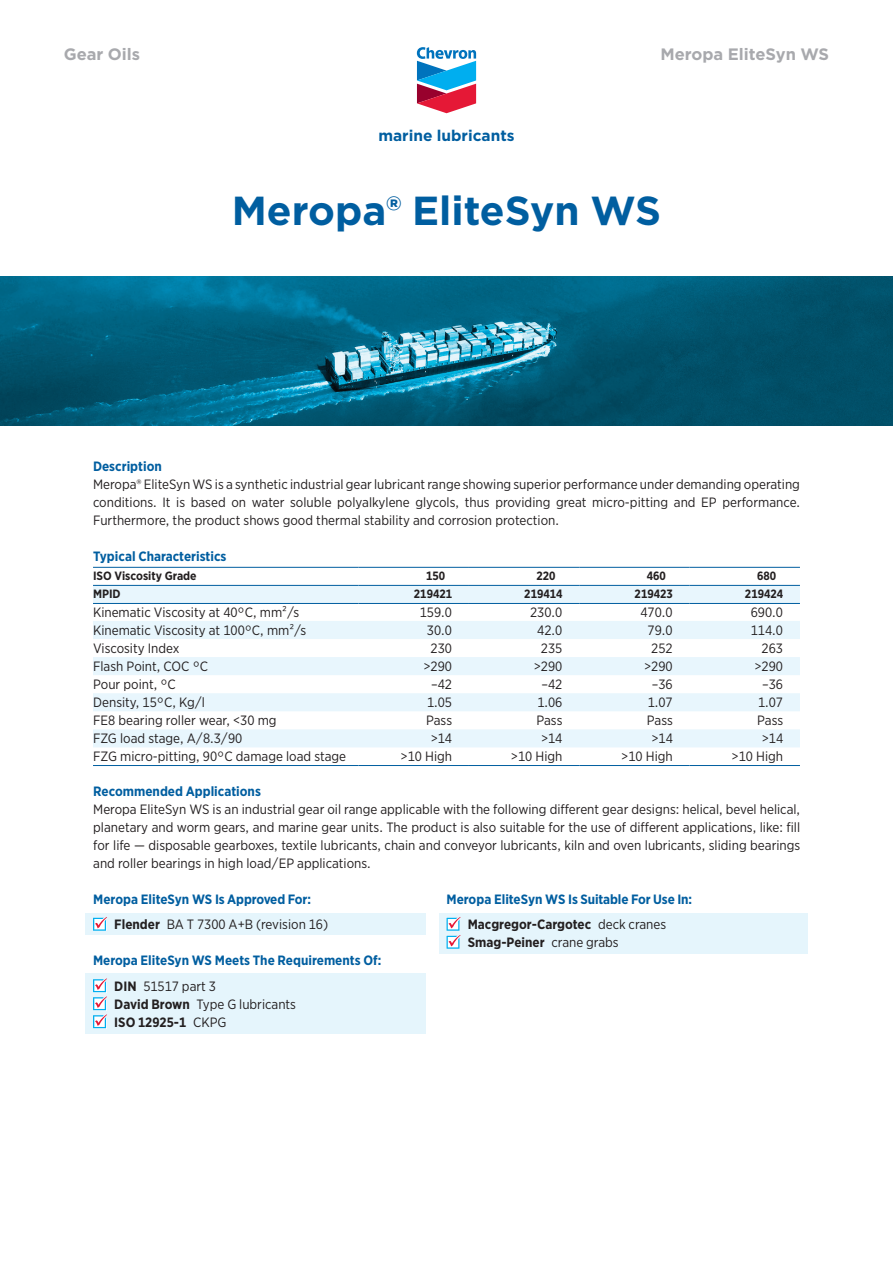
<style>
.page{position:relative;width:893px;height:1263px;background:#fff}
.page>*{position:absolute;margin:0;border:0;box-sizing:border-box;transform-origin:0 0}
.t1{font:700 40.5px "Gotham";color:#005ea0}
.t2{font:700 16.5px "Gotham";color:#a8a9ad}
.t3{font:700 15.45px "Gotham";color:#005ea0}
.t4{font:13.5px/18px "Gotham Narrow";color:#231f20;text-align:justify}
.t5{font:700 13.5px/25.5px "Gotham Narrow";color:#005ea0}
.t6{font:700 13.5px/18px "Gotham Narrow";color:#231f20}
.t7{font:700 12px "Gotham Narrow";color:#231f20}
.s1{color:#231f20}
.s2{font-weight:400;color:#231f20}
.s3{font-weight:400}
</style>
<div class="page">
<svg style="left:417px;top:47px;width:59px;height:66px"></svg>
<div style="left:85px;top:913px;width:340px;height:22px;background:#e5f5fc"></div>
<div style="left:85px;top:973px;width:340px;height:60px;background:#e5f5fc"></div>
<div style="left:439px;top:913px;width:369px;height:41px;background:#e5f5fc"></div>
<svg style="left:93px;top:586px;width:707px;height:161px;fill:#e8f6fd"></svg>
<hr style="left:93px;top:567px;width:266px;height:1px;background:#005ea0">
<hr style="left:359px;top:567px;width:110px;height:1px;background:#005ea0">
<hr style="left:469px;top:567px;width:110px;height:1px;background:#005ea0">
<hr style="left:579px;top:567px;width:111px;height:1px;background:#005ea0">
<hr style="left:690px;top:567px;width:110px;height:1px;background:#005ea0">
<hr style="left:93px;top:765px;width:266px;height:1px;background:#005ea0">
<hr style="left:359px;top:765px;width:110px;height:1px;background:#005ea0">
<hr style="left:469px;top:765px;width:110px;height:1px;background:#005ea0">
<hr style="left:579px;top:765px;width:111px;height:1px;background:#005ea0">
<hr style="left:690px;top:765px;width:110px;height:1px;background:#005ea0">
<hr style="left:93px;top:585px;width:266px;height:1px;background:#005ea0">
<hr style="left:359px;top:585px;width:110px;height:1px;background:#005ea0">
<hr style="left:469px;top:585px;width:110px;height:1px;background:#005ea0">
<hr style="left:579px;top:585px;width:111px;height:1px;background:#005ea0">
<hr style="left:690px;top:585px;width:110px;height:1px;background:#005ea0">
<hr style="left:93px;top:603px;width:266px;height:1px;background:#005ea0">
<hr style="left:359px;top:603px;width:110px;height:1px;background:#005ea0">
<hr style="left:469px;top:603px;width:110px;height:1px;background:#005ea0">
<hr style="left:579px;top:603px;width:111px;height:1px;background:#005ea0">
<hr style="left:690px;top:603px;width:110px;height:1px;background:#005ea0">
<svg style="left:93px;top:917px;width:14px;height:14px"></svg>
<svg style="left:93px;top:978px;width:14px;height:50px"></svg>
<svg style="left:446px;top:917px;width:15px;height:32px"></svg>
<img style="left:0;top:276px;width:893px;height:149px">
<p class="t2" style="left:64px;top:43px;width:78px">Gear Oils</p>
<p class="t2" style="left:660px;top:43px;width:170px">Meropa EliteSyn WS</p>
<p class="t3" style="left:378px;top:125px;width:138px">marine lubricants</p>
<h1 class="t1" style="left:232px;top:183px;width:431px">Meropa® EliteSyn WS</h1>
<p class="t5" style="left:93px;top:453px;width:70px">Description</p>
<p class="t4" style="left:93px;top:475px;width:708px">Meropa® EliteSyn WS is a synthetic industrial gear lubricant range showing superior performance under demanding operating conditions. It is based on water soluble polyalkylene glycols, thus providing great micro-pitting and EP performance.<br>Furthermore, the product shows good thermal stability and corrosion protection.</p>
<p class="t5" style="left:93px;top:543px;width:135px">Typical Characteristics</p>
<p class="t7" style="left:93px;top:568px;width:105px">ISO Viscosity Grade</p>
<p class="t7" style="left:426px;top:568px;width:21px">150</p>
<p class="t7" style="left:536px;top:568px;width:21px">220</p>
<p class="t7" style="left:647px;top:568px;width:21px">460</p>
<p class="t7" style="left:757px;top:568px;width:21px">680</p>
<p class="t7" style="left:93px;top:586px;width:29px">MPID</p>
<p class="t7" style="left:414px;top:586px;width:40px">219421</p>
<p class="t7" style="left:524px;top:586px;width:40px">219414</p>
<p class="t7" style="left:635px;top:586px;width:40px">219423</p>
<p class="t7" style="left:745px;top:586px;width:40px">219424</p>
<p class="t4" style="left:93px;top:603px;width:208px">Kinematic Viscosity at 40°C, mm²/s</p>
<p class="t4" style="left:420px;top:603px;width:34px">159.0</p>
<p class="t4" style="left:530px;top:603px;width:34px">230.0</p>
<p class="t4" style="left:640px;top:603px;width:34px">470.0</p>
<p class="t4" style="left:751px;top:603px;width:34px">690.0</p>
<p class="t4" style="left:93px;top:621px;width:215px">Kinematic Viscosity at 100°C, mm²/s</p>
<p class="t4" style="left:427px;top:621px;width:27px">30.0</p>
<p class="t4" style="left:537px;top:621px;width:27px">42.0</p>
<p class="t4" style="left:648px;top:621px;width:27px">79.0</p>
<p class="t4" style="left:751px;top:621px;width:34px">114.0</p>
<p class="t4" style="left:93px;top:639px;width:88px">Viscosity Index</p>
<p class="t4" style="left:430px;top:639px;width:23px">230</p>
<p class="t4" style="left:541px;top:639px;width:23px">235</p>
<p class="t4" style="left:651px;top:639px;width:23px">252</p>
<p class="t4" style="left:762px;top:639px;width:23px">263</p>
<p class="t4" style="left:93px;top:657px;width:117px">Flash Point, COC °C</p>
<p class="t4" style="left:423px;top:657px;width:30px">&gt;290</p>
<p class="t4" style="left:534px;top:657px;width:30px">&gt;290</p>
<p class="t4" style="left:644px;top:657px;width:30px">&gt;290</p>
<p class="t4" style="left:754px;top:657px;width:30px">&gt;290</p>
<p class="t4" style="left:93px;top:675px;width:84px">Pour point, °C</p>
<p class="t4" style="left:431px;top:675px;width:22px">–42</p>
<p class="t4" style="left:541px;top:675px;width:22px">–42</p>
<p class="t4" style="left:652px;top:675px;width:22px">–36</p>
<p class="t4" style="left:762px;top:675px;width:22px">–36</p>
<p class="t4" style="left:93px;top:693px;width:113px">Density, 15°C, Kg/l</p>
<p class="t4" style="left:427px;top:693px;width:27px">1.05</p>
<p class="t4" style="left:537px;top:693px;width:27px">1.06</p>
<p class="t4" style="left:648px;top:693px;width:27px">1.07</p>
<p class="t4" style="left:758px;top:693px;width:27px">1.07</p>
<p class="t4" style="left:93px;top:711px;width:185px">FE8 bearing roller wear, &lt;30 mg</p>
<p class="t4" style="left:426px;top:711px;width:27px">Pass</p>
<p class="t4" style="left:536px;top:711px;width:27px">Pass</p>
<p class="t4" style="left:647px;top:711px;width:27px">Pass</p>
<p class="t4" style="left:757px;top:711px;width:27px">Pass</p>
<p class="t4" style="left:93px;top:729px;width:151px">FZG load stage, A/8.3/90</p>
<p class="t4" style="left:431px;top:729px;width:23px">&gt;14</p>
<p class="t4" style="left:541px;top:729px;width:23px">&gt;14</p>
<p class="t4" style="left:651px;top:729px;width:23px">&gt;14</p>
<p class="t4" style="left:762px;top:729px;width:23px">&gt;14</p>
<p class="t4" style="left:93px;top:747px;width:254px">FZG micro-pitting, 90°C damage load stage</p>
<p class="t4" style="left:401px;top:747px;width:53px">&gt;10 High</p>
<p class="t4" style="left:511px;top:747px;width:53px">&gt;10 High</p>
<p class="t4" style="left:621px;top:747px;width:53px">&gt;10 High</p>
<p class="t4" style="left:732px;top:747px;width:53px">&gt;10 High</p>
<p class="t5" style="left:93px;top:778px;width:169px">Recommended Applications</p>
<p class="t4" style="left:93px;top:800px;width:708px">Meropa EliteSyn WS is an industrial gear oil range applicable with the following different gear designs: helical, bevel helical, planetary and worm gears, and marine gear units. The product is also suitable for the use of different applications, like: fill for life — disposable gearboxes, textile lubricants, chain and conveyor lubricants, kiln and oven lubricants, sliding bearings and roller bearings in high load/EP applications.</p>
<p class="t5" style="left:114px;top:886px;width:215px;text-indent:-21px">Meropa EliteSyn WS Is Approved For:<br><span class="s1">Flender</span> <span class="s2">BA T 7300 A+B (revision 16)</span></p>
<p class="t5" style="left:114px;top:948px;width:268px;text-indent:-21px">Meropa EliteSyn WS Meets The Requirements Of:<br><span class="s1">DIN</span> <span class="s2">51517 part 3</span></p>
<p class="t6" style="left:114px;top:995px;width:183px">David Brown <span class="s3">Type G lubricants<br></span>ISO 12925-1 <span class="s3">CKPG</span></p>
<p class="t5" style="left:446px;top:886px;width:247px;text-align:center">Meropa EliteSyn WS Is Suitable For Use In:<br><span class="s1">Macgregor-Cargotec</span> <span class="s2">deck cranes</span></p>
<p class="t6" style="left:468px;top:933px;width:152px">Smag-Peiner <span class="s3">crane grabs</span></p>
</div>
